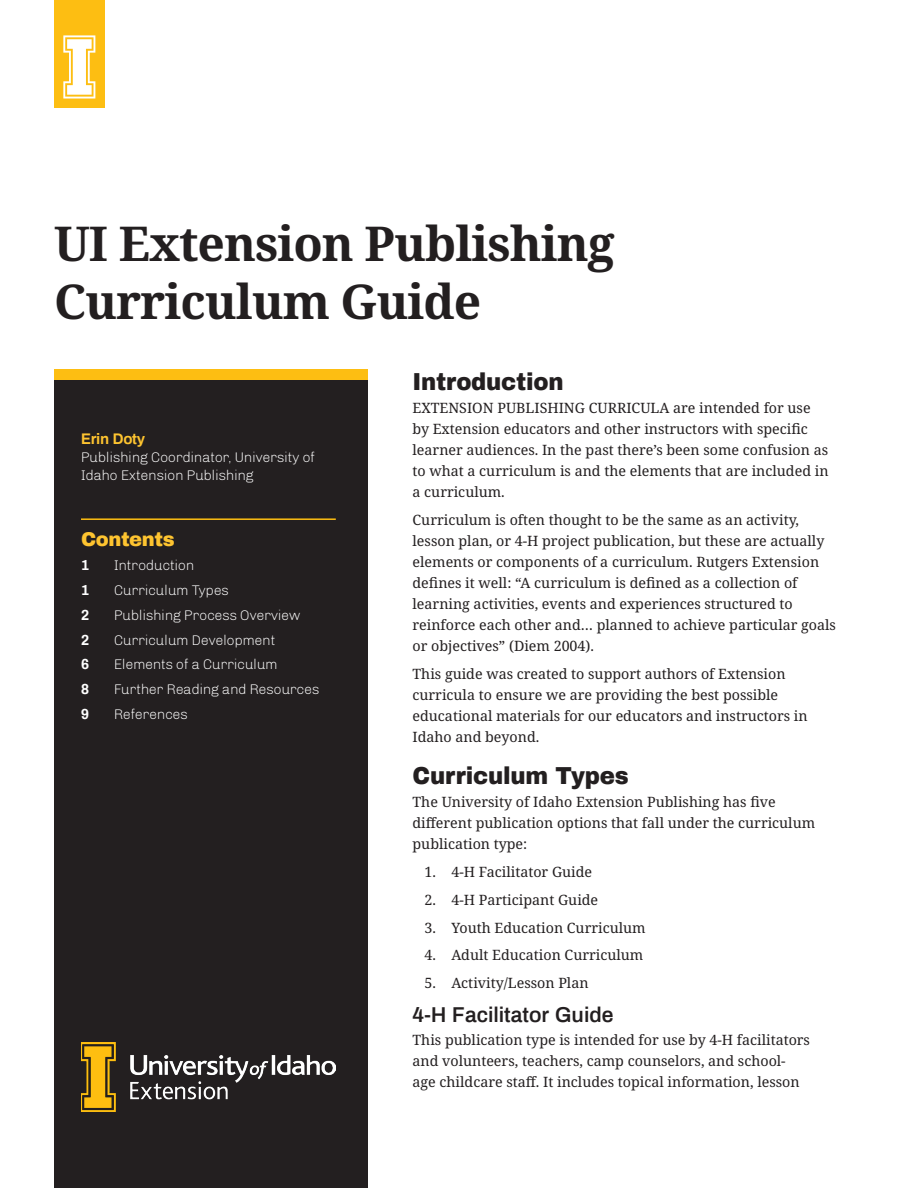
<style>
.page{position:relative;width:918px;height:1188px;background:#fff}
.page>*{position:absolute;margin:0;border:0;box-sizing:border-box;transform-origin:0 0}
.Document_Title{font:700 48px/57.6px "Noto Serif";letter-spacing:-.02em;color:#231f20}
.A_Level_Head{font:900 24px "Archivo";letter-spacing:-.01em;color:#231f20;scale:.95 1}
.B_Level_Head{font:600 21px "Archivo";color:#231f20}
.Table_of_Contents_He{font:900 19.5px "Archivo";letter-spacing:-.02em;color:#fec430}
.Credits_Acknowledgem{font:700 15px "Archivo";letter-spacing:-.02em;color:#fec430}
.Body{font:14.25px/21px "Noto Serif";color:#231f20}
.Table_of_Contents{font:300 14.25px "Chivo";letter-spacing:-.02em;color:#fff}
.Credits_Acknowledgem-2{font:300 14.25px/18px "Chivo";letter-spacing:-.02em;color:#fff}
.Table_of_Contents-2{font:700 14.25px "Archivo";color:#fff}
</style>
<div class="page">
<div style="left:54px;top:380px;width:313px;height:808px;background:#231f20"></div>
<div style="left:54px;top:369px;width:313px;height:11px;background:#fdbe12"></div>
<img style="left:81px;top:1042px;width:255px;height:70px">
<div style="left:54px;top:0;width:51px;height:108px;background:#fdbe12"></div>
<svg style="left:63px;top:35px;width:32px;height:64px"></svg>
<hr style="left:81px;top:518px;width:255px;height:2px;background:#fdbe12">
<p class="Document_Title" style="left:54px;top:216px;width:562px">UI Extension Publishing<br>Curriculum Guide</p>
<p class="Credits_Acknowledgem" style="left:81px;top:429px;width:66px">Erin Doty</p>
<p class="Credits_Acknowledgem-2" style="left:81px;top:449px;width:236px">Publishing Coordinator, University of<br>Idaho Extension Publishing</p>
<p class="Table_of_Contents_He" style="left:81px;top:527px;width:95px">Contents</p>
<p class="Table_of_Contents-2" style="left:81px;top:556px;width:9px">1</p>
<p class="Table_of_Contents" style="left:114px;top:557px;width:82px">Introduction</p>
<p class="Table_of_Contents-2" style="left:81px;top:580px;width:9px">1</p>
<p class="Table_of_Contents" style="left:114px;top:582px;width:117px">Curriculum Types</p>
<p class="Table_of_Contents-2" style="left:81px;top:605px;width:9px">2</p>
<p class="Table_of_Contents" style="left:114px;top:607px;width:188px">Publishing Process Overview</p>
<p class="Table_of_Contents-2" style="left:81px;top:630px;width:9px">2</p>
<p class="Table_of_Contents" style="left:114px;top:632px;width:163px">Curriculum Development</p>
<p class="Table_of_Contents-2" style="left:81px;top:655px;width:9px">6</p>
<p class="Table_of_Contents" style="left:114px;top:656px;width:165px">Elements of a Curriculum</p>
<p class="Table_of_Contents-2" style="left:81px;top:679px;width:9px">8</p>
<p class="Table_of_Contents" style="left:114px;top:681px;width:207px">Further Reading and Resources</p>
<p class="Table_of_Contents-2" style="left:81px;top:704px;width:9px">9</p>
<p class="Table_of_Contents" style="left:114px;top:706px;width:76px">References</p>
<p class="A_Level_Head" style="left:413px;top:367px;width:161px">Introduction</p>
<p class="Body" style="left:413px;top:398px;width:418px">EXTENSION PUBLISHING CURRICULA are intended for use by Extension educators and other instructors with specific learner audiences. In the past there’s been some confusion as to what a curriculum is and the elements that are included in a curriculum.</p>
<p class="Body" style="left:413px;top:510px;width:425px">Curriculum is often thought to be the same as an activity, lesson plan, or 4-H project publication, but these are actually elements or components of a curriculum. Rutgers Extension defines it well: “A curriculum is defined as a collection of learning activities, events and experiences structured to reinforce each other and… planned to achieve particular goals or objectives” (Diem 2004).</p>
<p class="Body" style="left:413px;top:664px;width:397px">This guide was created to support authors of Extension curricula to ensure we are providing the best possible educational materials for our educators and instructors in Idaho and beyond.</p>
<p class="A_Level_Head" style="left:413px;top:761px;width:229px">Curriculum Types</p>
<p class="Body" style="left:413px;top:792px;width:404px">The University of Idaho Extension Publishing has five different publication options that fall under the curriculum publication type:</p>
<p class="Body" style="left:425px;top:862px;width:169px">1. 4-H Facilitator Guide</p>
<p class="Body" style="left:425px;top:890px;width:175px">2. 4-H Participant Guide</p>
<p class="Body" style="left:425px;top:917px;width:223px">3. Youth Education Curriculum</p>
<p class="Body" style="left:425px;top:945px;width:220px">4. Adult Education Curriculum</p>
<p class="Body" style="left:425px;top:973px;width:166px">5. Activity/Lesson Plan</p>
<p class="B_Level_Head" style="left:413px;top:1000px;width:202px">4-H Facilitator Guide</p>
<p class="Body" style="left:413px;top:1030px;width:399px">This publication type is intended for use by 4-H facilitators and volunteers, teachers, camp counselors, and school&shy;age childcare staff. It includes topical information, lesson</p>
</div>
